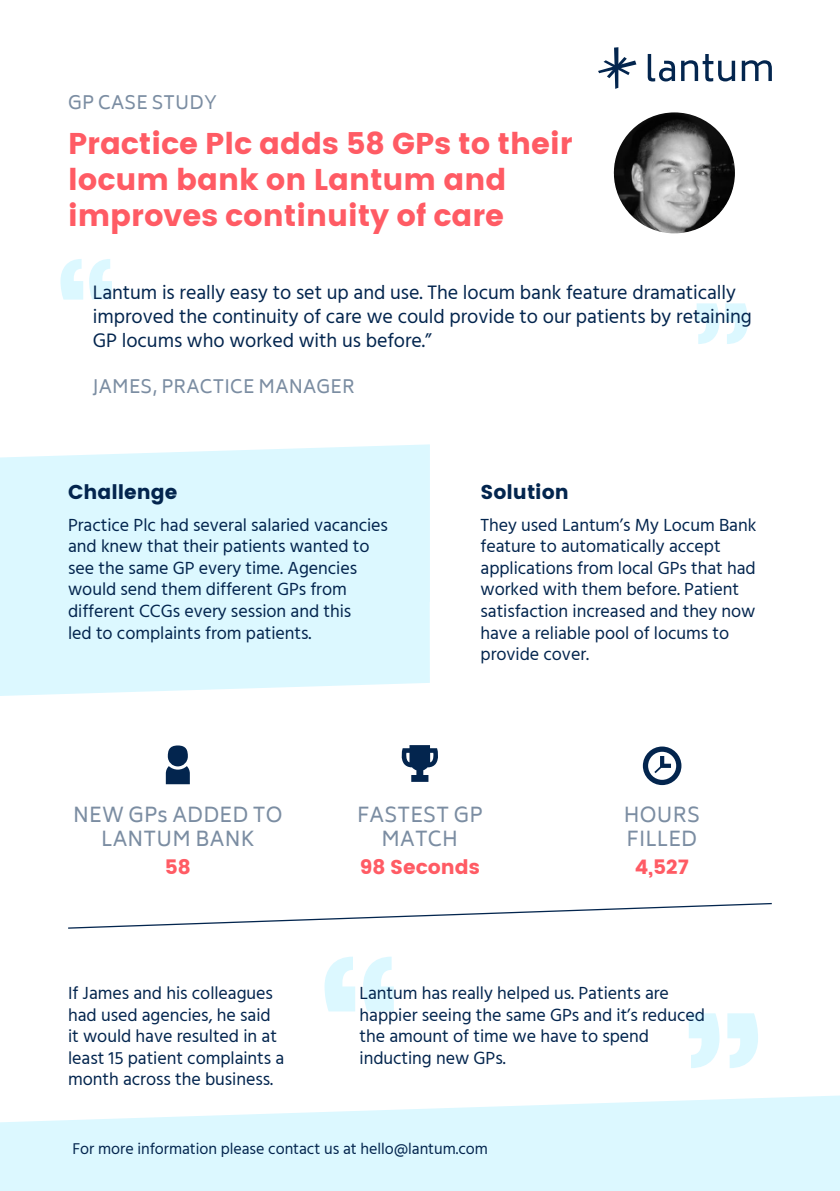
<style>
.page{position:relative;width:840px;height:1191px;background:#fff}
.page>*{position:absolute;margin:0;border:0;box-sizing:border-box;transform-origin:0 0}
.t1{font:203px "Poppins";color:#dcf8ff}
.t2{font:150.6px "Poppins";color:#dcf8ff}
.t3{font:30px/36px "Poppins";color:#ff5b64}
.t4{font:20px/24px "Hind Madurai";letter-spacing:-.005em;color:#03254e}
.t5{font:20px/24px "Biryani";letter-spacing:.01em;color:#7b8da2;text-align:center}
.t6{font:20px "Poppins";color:#03254e}
.t7{font:20px "Poppins";color:#ff5b64}
.t8{font:18px/21.6px "Hind Madurai";letter-spacing:-.005em;color:#03254e}
.t9{font:18px "Biryani";letter-spacing:.01em;color:#7b8da2}
.t10{font:16px "Hind Madurai";letter-spacing:-.005em;color:#03254e}
</style>
<div class="page">
<svg style="left:0;top:1095px;width:839px;height:96px;background:#e1f9ff"></svg>
<svg style="left:68px;top:902px;width:704px;height:27px"></svg>
<div style="left:0;top:444px;width:429px;height:252px;background:#dcf8ff"></div>
<svg style="left:647px;top:54px;width:124px;height:27px"></svg>
<svg style="left:598px;top:47px;width:38px;height:42px"></svg>
<svg style="left:642px;top:746px;width:39px;height:39px"></svg>
<svg style="left:401px;top:745px;width:37px;height:37px"></svg>
<svg style="left:166px;top:766px;width:24px;height:18px"></svg>
<div style="left:168px;top:745px;width:20px;height:21px;background:#03254e;border-radius:50%"></div>
<img style="left:613px;top:112px;width:121px;height:121px;border-radius:60px">
<p class="t9" style="left:68px;top:92px;width:150px">GP CASE STUDY</p>
<h3 class="t3" style="left:68px;top:125px;width:505px">Practice Plc adds 58 GPs to their locum bank on Lantum and improves continuity of care</h3>
<h2 class="t2" style="left:54px;top:245px;width:65px">“</h2>
<p class="t4" style="left:93px;top:281px;width:660px">Lantum is really easy to set up and use. The locum bank feature dramatically improved the continuity of care we could provide to our patients by retaining<br>GP locums who worked with us before.”</p>
<p class="t9" style="left:93px;top:376px;width:263px">JAMES, PRACTICE MANAGER</p>
<h2 class="t2" style="left:753px;top:358px;width:65px;rotate:-180deg">“</h2>
<p class="t6" style="left:68px;top:480px;width:111px">Challenge</p>
<p class="t8" style="left:68px;top:515px;width:321px">Practice Plc had several salaried vacancies and knew that their patients wanted to see the same GP every time. Agencies would send them different GPs from different CCGs every session and this<br>led to complaints from patients.</p>
<p class="t6" style="left:480px;top:480px;width:90px">Solution</p>
<p class="t8" style="left:480px;top:515px;width:277px">They used Lantum’s My Locum Bank feature to automatically accept applications from local GPs that had worked with them before. Patient satisfaction increased and they now have a reliable pool of locums to provide cover.</p>
<p class="t5" style="left:73px;top:803px;width:211px">NEW GPs ADDED TO<br>LANTUM BANK</p>
<p class="t7" style="left:165px;top:855px;width:27px">58</p>
<p class="t8" style="left:68px;top:983px;width:218px">If James and his colleagues had used agencies, he said it would have resulted in at least 15 patient complaints a month across the business.</p>
<p class="t5" style="left:357px;top:803px;width:127px">FASTEST GP<br>MATCH</p>
<p class="t7" style="left:359px;top:855px;width:122px">98 Seconds</p>
<p class="t5" style="left:623px;top:803px;width:77px;text-align:left">HOURS<br>FILLED</p>
<p class="t7" style="left:634px;top:855px;width:55px">4,527</p>
<h1 class="t1" style="left:316px;top:938px;width:87px">“</h1>
<p class="t8" style="left:359px;top:983px;width:347px">Lantum has really helped us. Patients are happier seeing the same GPs and it’s reduced the amount of time we have to spend inducting new GPs.</p>
<h1 class="t1" style="left:765px;top:1086px;width:87px;rotate:-180deg">“</h1>
<p class="t10" style="left:72px;top:1138px;width:416px">For more information please contact us at hello@lantum.com</p>
</div>
